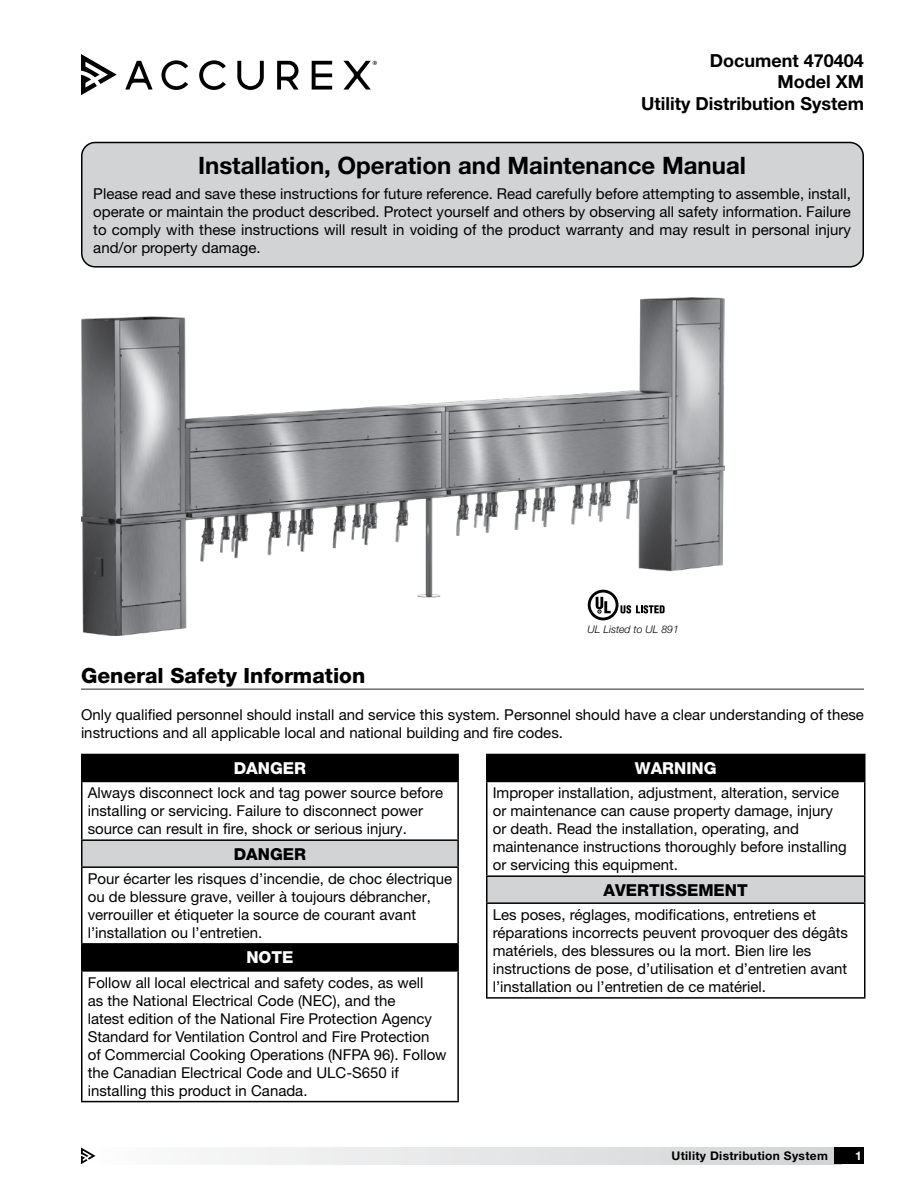
<style>
.page{position:relative;width:918px;height:1188px;background:#fff}
.page>*{position:absolute;margin:0;border:0;box-sizing:border-box;transform-origin:0 0}
.t1{font:700 24px "Helvetica Neue LT Std";color:#000}
.t2{font:800 21px "Helvetica Neue LT Std";color:#000}
.t3{font:700 18px/21.6px "Helvetica Neue LT Std";color:#000;text-align:right}
.t4{font:800 16.5px "Helvetica Neue LT Std";color:#000}
.t5{font:800 16.5px "Helvetica Neue LT Std";color:#fff}
.t6{font:15px/18px "Helvetica Neue LT Std";color:#000}
.t7{font:700 12px "Helvetica Neue LT Std";letter-spacing:.025em;color:#000}
.t8{font:700 12px "Helvetica Neue LT Std";color:#fff}
.t9{font:italic 300 10.5px "Helvetica Neue LT Std";color:#000}
</style>
<div class="page">
<div style="left:81px;top:1148px;width:760px;height:16px;background:linear-gradient(to right,#fcfcfd,#d1d3d4)"></div>
<div style="left:834px;top:1148px;width:30px;height:16px;background:#000"></div>
<div style="left:82px;top:142px;width:781px;height:125px;background:#d1d3d4;border-radius:14px"></div>
<div style="left:81px;top:142px;width:783px;height:126px;border:2px solid #000;border-radius:14px"></div>
<svg style="left:81px;top:54px;width:296px;height:41px"></svg>
<svg style="left:81px;top:1147px;width:15px;height:17px"></svg>
<img style="left:81px;top:297px;width:643px;height:339px">
<svg style="left:588px;top:590px;width:77px;height:30px"></svg>
<hr style="left:81px;top:688px;width:783px;height:2px;background:#6d6e71">
<svg style="left:82px;top:755px;width:375px;height:215px"></svg>
<div style="left:82px;top:840px;width:376px;height:27px;background:#d1d3d4"></div>
<hr style="left:81px;top:754px;width:378px;height:1px;background:#000">
<svg style="left:81px;top:755px;width:1px;height:26px"></svg>
<hr style="left:457px;top:755px;width:2px;height:26px;background:#000">
<hr style="left:81px;top:781px;width:378px;height:1px;background:#000">
<hr style="left:81px;top:782px;width:1px;height:57px;background:#000">
<hr style="left:457px;top:782px;width:2px;height:57px;background:#000">
<hr style="left:81px;top:839px;width:378px;height:2px;background:#000">
<svg style="left:81px;top:841px;width:1px;height:25px"></svg>
<hr style="left:457px;top:841px;width:2px;height:25px;background:#000">
<hr style="left:81px;top:866px;width:378px;height:2px;background:#000">
<hr style="left:81px;top:868px;width:1px;height:75px;background:#000">
<hr style="left:457px;top:868px;width:2px;height:75px;background:#000">
<hr style="left:81px;top:943px;width:378px;height:2px;background:#000">
<svg style="left:81px;top:945px;width:1px;height:25px"></svg>
<hr style="left:457px;top:945px;width:2px;height:25px;background:#000">
<hr style="left:81px;top:970px;width:378px;height:2px;background:#000">
<hr style="left:81px;top:972px;width:1px;height:129px;background:#000">
<hr style="left:457px;top:972px;width:2px;height:129px;background:#000">
<hr style="left:81px;top:1101px;width:378px;height:1px;background:#000">
<div style="left:487px;top:754px;width:378px;height:27px;background:#000"></div>
<div style="left:487px;top:876px;width:378px;height:27px;background:#d1d3d4"></div>
<hr style="left:486px;top:754px;width:380px;height:1px;background:#000">
<hr style="left:486px;top:755px;width:2px;height:26px;background:#000">
<hr style="left:864px;top:755px;width:2px;height:26px;background:#000">
<hr style="left:486px;top:781px;width:380px;height:1px;background:#000">
<hr style="left:486px;top:782px;width:2px;height:93px;background:#000">
<hr style="left:864px;top:782px;width:2px;height:93px;background:#000">
<hr style="left:486px;top:875px;width:380px;height:2px;background:#000">
<hr style="left:486px;top:877px;width:2px;height:25px;background:#000">
<hr style="left:864px;top:877px;width:2px;height:25px;background:#000">
<hr style="left:486px;top:902px;width:380px;height:2px;background:#000">
<hr style="left:486px;top:904px;width:2px;height:93px;background:#000">
<hr style="left:864px;top:904px;width:2px;height:93px;background:#000">
<hr style="left:486px;top:997px;width:380px;height:2px;background:#000">
<p class="t3" style="left:641px;top:49px;width:224px">Document 470404<br>Model XM<br>Utility Distribution System</p>
<h1 class="t1" style="left:198px;top:150px;width:549px">Installation, Operation and Maintenance Manual</h1>
<p class="t6" style="left:93px;top:184px;width:759px;text-align:justify">Please read and save these instructions for future reference. Read carefully before attempting to assemble, install, operate or maintain the product described. Protect yourself and others by observing all safety information. Failure to comply with these instructions will result in voiding of the product warranty and may result in personal injury and/or property damage.</p>
<h2 class="t2" style="left:81px;top:663px;width:286px">General Safety Information</h2>
<p class="t9" style="left:588px;top:624px;width:93px">UL Listed to UL 891</p>
<p class="t6" style="left:81px;top:706px;width:784px">Only qualified personnel should install and service this system. Personnel should have a clear understanding of these instructions and all applicable local and national building and fire codes.</p>
<p class="t5" style="left:234px;top:758px;width:74px">DANGER</p>
<p class="t6" style="left:88px;top:784px;width:357px">Always disconnect lock and tag power source before installing or servicing. Failure to disconnect power source can result in fire, shock or serious injury.</p>
<p class="t4" style="left:234px;top:844px;width:74px">DANGER</p>
<p class="t6" style="left:88px;top:869px;width:366px">Pour écarter les risques d’incendie, de choc électrique ou de blessure grave, veiller à toujours débrancher, verrouiller et étiqueter la source de courant avant l’installation ou l’entretien.</p>
<p class="t5" style="left:246px;top:948px;width:49px">NOTE</p>
<p class="t6" style="left:88px;top:973px;width:360px">Follow all local electrical and safety codes, as well<br>as the National Electrical Code (NEC), and the<br>latest edition of the National Fire Protection Agency Standard for Ventilation Control and Fire Protection<br>of Commercial Cooking Operations (NFPA 96). Follow the Canadian Electrical Code and ULC-S650 if installing this product in Canada.</p>
<p class="t5" style="left:635px;top:758px;width:83px">WARNING</p>
<p class="t6" style="left:493px;top:784px;width:355px">Improper installation, adjustment, alteration, service or maintenance can cause property damage, injury or death. Read the installation, operating, and maintenance instructions thoroughly before installing or servicing this equipment.</p>
<p class="t4" style="left:604px;top:880px;width:146px">AVERTISSEMENT</p>
<p class="t6" style="left:493px;top:905px;width:357px">Les poses, réglages, modifications, entretiens et réparations incorrects peuvent provoquer des dégâts matériels, des blessures ou la mort. Bien lire les instructions de pose, d’utilisation et d’entretien avant l’installation ou l’entretien de ce matériel.</p>
<p class="t7" style="left:672px;top:1148px;width:158px">Utility Distribution System</p>
<p class="t8" style="left:855px;top:1148px;width:8px">1</p>
</div>
